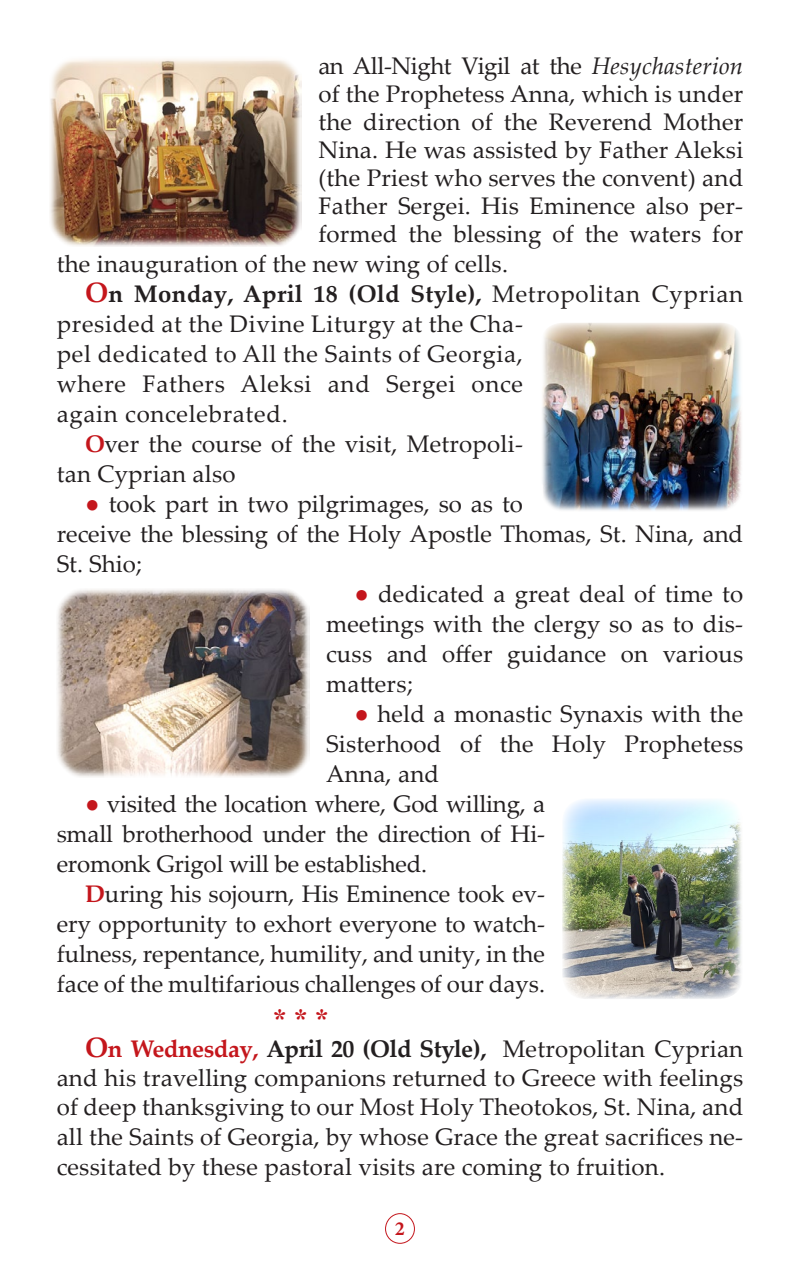
<style>
.page{position:relative;width:800px;height:1270px;background:#fff}
.page>*{position:absolute;margin:0;border:0;box-sizing:border-box;transform-origin:0 0}
.t1{font:28px "CTOS New Times Bold Test 1";color:#c4161c}
.t2{font:24px/30px "Palatino Linotype";letter-spacing:.01em;color:#231f20;text-align:justify}
.t3{font:24px/30px "Palatino Linotype";letter-spacing:.03em;color:#231f20}
.t4{font:24px "Palatino Linotype";letter-spacing:-.02em;color:#231f20}
.t5{font:700 20px "Minion Pro";color:#c4161c}
.s1{font-style:italic}
.s2{font-weight:700;font-size:28px;color:#c4161c}
.s3{font-weight:700}
.s4{font-weight:700;color:#c4161c}
</style>
<div class="page">
<div style="left:385px;top:1213px;width:30px;height:31px;border:1px solid #c4161c;border-radius:50%"></div>
<img style="left:50px;top:59px;width:251px;height:187px">
<img style="left:542px;top:323px;width:200px;height:188px">
<img style="left:57px;top:589px;width:252px;height:188px">
<img style="left:562px;top:799px;width:180px;height:200px">
<p class="t4" style="left:318px;top:49px;width:426px">an All-Night Vigil at the <span class="s1">Hesychasterion</span></p>
<p class="t2" style="left:318px;top:78px;width:426px">of the Prophetess Anna, which is under</p>
<p class="t2" style="left:318px;top:106px;width:426px">the direction of the Reverend Mother</p>
<p class="t2" style="left:318px;top:134px;width:426px">Nina. He was assisted by Father Aleksi</p>
<p class="t2" style="left:318px;top:162px;width:426px">(the Priest who serves the convent) and</p>
<p class="t2" style="left:318px;top:190px;width:426px">Father Sergei. His Eminence also per-</p>
<p class="t2" style="left:318px;top:218px;width:426px">formed the blessing of the waters for</p>
<p class="t2" style="left:57px;top:248px;width:453px">the inauguration of the new wing of cells.</p>
<p class="t3" style="left:57px;top:278px;width:688px;text-indent:28px"><span class="s2">O</span><span class="s3">n Monday, April 18 (Old Style),</span> Metropolitan Cyprian presided at the Divine Liturgy at the Cha-<br>pel dedicated to All the Saints of Georgia,<br>where Fathers Aleksi and Sergei once<br>again concelebrated.</p>
<p class="t2" style="left:57px;top:428px;width:468px;text-indent:28px"><span class="s4">O</span>ver the course of the visit, Metropoli&shy;tan Cyprian also</p>
<p class="t2" style="left:57px;top:488px;width:688px;text-align:left;text-indent:28px"><span class="s4">●</span> took part in two pilgrimages, so as to<br>receive the blessing of the Holy Apostle Thomas, St. Nina, and<br>St. Shio;</p>
<p class="t2" style="left:326px;top:578px;width:419px;text-indent:28px"><span class="s4">●</span> dedicated a great deal of time to meetings with the clergy so as to dis&shy;cuss and offer guidance on various matters;</p>
<p class="t2" style="left:326px;top:698px;width:419px;text-indent:28px"><span class="s4">●</span> held a monastic Synaxis with the Sisterhood of the Holy Prophetess Anna, and</p>
<p class="t2" style="left:57px;top:788px;width:490px;text-indent:28px"><span class="s4">●</span> visited the location where, God willing, a small brotherhood under the direction of Hi&shy;eromonk Grigol will be established.</p>
<p class="t2" style="left:57px;top:878px;width:490px;text-indent:28px"><span class="s4">D</span>uring his sojourn, His Eminence took ev&shy;ery opportunity to exhort everyone to watch&shy;fulness, repentance, humility, and unity, in the face of the multifarious challenges of our days.</p>
<p class="t1" style="left:273px;top:1003px;width:57px">* * *</p>
<p class="t2" style="left:57px;top:1033px;width:688px;line-height:29.4px;text-indent:28px"><span class="s2">O</span><span class="s4">n Wednesday,</span> <span class="s3">April 20 (Old Style),</span> Metropolitan Cyprian and his travelling companions returned to Greece with feelings of deep thanksgiving to our Most Holy Theotokos, St. Nina, and all the Saints of Georgia, by whose Grace the great sacrifices ne&shy;cessitated by these pastoral visits are coming to fruition.</p>
<p class="t5" style="left:395px;top:1215px;width:11px">2</p>
</div>
